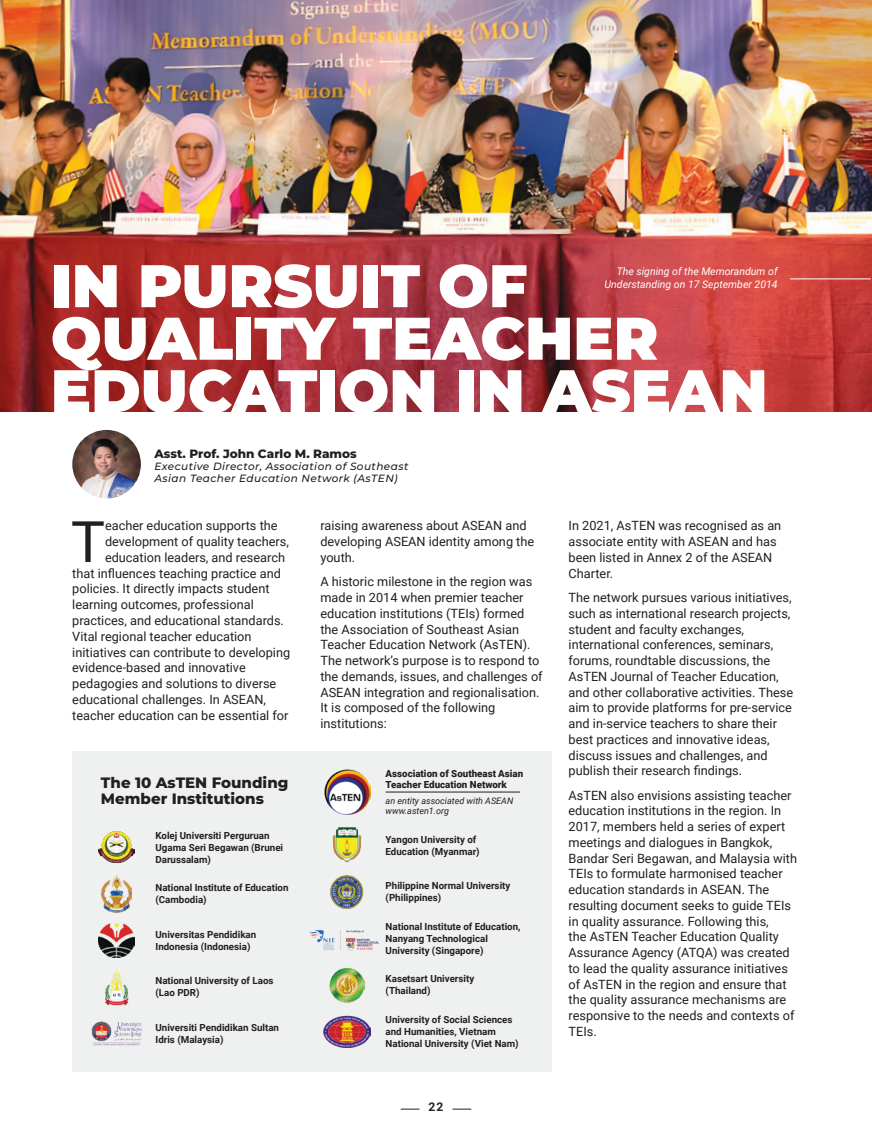
<style>
.page{position:relative;width:872px;height:1140px;background:#fff}
.page>*{position:absolute;margin:0;border:0;box-sizing:border-box;transform-origin:0 0}
.Heading_1{font:900 60px "Montserrat";color:#fff}
.Basic_-_Drop_Cap{font:57px "Roboto";color:#231f20}
.Heading_Infographic{font:800 15px/16.5px "Montserrat";color:#231f20}
.Basic_-_Drop_Cap-2{font:12.75px/15.8px "Roboto";color:#231f20}
.Author{font:800 12px "Montserrat";color:#231f20}
.t1{font:700 12px "Roboto";color:#231f20}
.Author_Position{font:italic 500 10.5px/12px "Montserrat";letter-spacing:.04em;color:#231f20}
.t2{font:italic 10.5px/13.5px "Roboto";color:#fff;text-align:right}
.Name_Asten{font:700 9.75px/12px "Roboto";color:#231f20}
.t3{font:900 9.75px/10.5px "Roboto";color:#231f20}
.t4{font:italic 9px "Roboto";color:#231f20}
</style>
<div class="page">
<svg style="left:401px;top:1108px;width:18px;height:1px"></svg>
<svg style="left:452px;top:1108px;width:19px;height:1px"></svg>
<img style="left:0;top:0;width:871px;height:411px">
<div style="left:72px;top:751px;width:479px;height:320px;background:#eff0f0"></div>
<img style="left:99px;top:831px;width:35px;height:31px">
<img style="left:102px;top:875px;width:29px;height:37px">
<img style="left:99px;top:923px;width:35px;height:34px">
<img style="left:105px;top:969px;width:24px;height:36px">
<img style="left:91px;top:1021px;width:51px;height:25px">
<img style="left:332px;top:827px;width:30px;height:36px">
<img style="left:330px;top:875px;width:34px;height:34px">
<img style="left:309px;top:930px;width:70px;height:21px">
<img style="left:329px;top:967px;width:35px;height:35px">
<img style="left:323px;top:1015px;width:47px;height:32px">
<img style="left:325px;top:770px;width:45px;height:45px">
<hr style="left:385px;top:791px;width:135px;height:1px;background:#231f20">
<hr style="left:790px;top:278px;width:80px;height:1px;background:#fff">
<img style="left:72px;top:430px;width:69px;height:68px;border-radius:34px">
<p class="Heading_1" style="left:51px;top:246px;width:478px">IN PURSUIT OF</p>
<p class="Heading_1" style="left:51px;top:298px;width:609px">QUALITY TEACHER</p>
<p class="Heading_1" style="left:51px;top:351px;width:718px">EDUCATION IN ASEAN</p>
<p class="t2" style="left:604px;top:264px;width:175px">The signing of the Memorandum of<br>Understanding on 17 September 2014</p>
<p class="Author" style="left:154px;top:445px;width:204px">Asst. Prof. John Carlo M. Ramos</p>
<p class="Author_Position" style="left:154px;top:460px;width:255px">Executive Director, Association of Southeast<br>Asian Teacher Education Network (AsTEN)</p>
<p class="Basic_-_Drop_Cap-2" style="left:320px;top:517px;width:215px">raising awareness about ASEAN and developing ASEAN identity among the youth.</p>
<p class="Basic_-_Drop_Cap-2" style="left:320px;top:573px;width:224px">A historic milestone in the region was made in 2014 when premier teacher education institutions (TEIs) formed the Association of Southeast Asian Teacher Education Network (AsTEN).<br>The network’s purpose is to respond to the demands, issues, and challenges of ASEAN integration and regionalisation.<br>It is composed of the following institutions:</p>
<p class="Basic_-_Drop_Cap" style="left:71px;top:502px;width:36px">T</p>
<p class="Basic_-_Drop_Cap-2" style="left:105px;top:517px;width:174px">eacher education supports the</p>
<p class="Basic_-_Drop_Cap-2" style="left:105px;top:533px;width:185px">development of quality teachers,</p>
<p class="Basic_-_Drop_Cap-2" style="left:105px;top:549px;width:182px">education leaders, and research</p>
<p class="Basic_-_Drop_Cap-2" style="left:72px;top:565px;width:210px">that influences teaching practice and</p>
<p class="Basic_-_Drop_Cap-2" style="left:72px;top:580px;width:199px">policies. It directly impacts student</p>
<p class="Basic_-_Drop_Cap-2" style="left:72px;top:596px;width:183px">learning outcomes, professional</p>
<p class="Basic_-_Drop_Cap-2" style="left:72px;top:612px;width:213px">practices, and educational standards.</p>
<p class="Basic_-_Drop_Cap-2" style="left:72px;top:628px;width:181px">Vital regional teacher education</p>
<p class="Basic_-_Drop_Cap-2" style="left:72px;top:643px;width:219px">initiatives can contribute to developing</p>
<p class="Basic_-_Drop_Cap-2" style="left:72px;top:659px;width:175px">evidence-based and innovative</p>
<p class="Basic_-_Drop_Cap-2" style="left:72px;top:675px;width:206px">pedagogies and solutions to diverse</p>
<p class="Basic_-_Drop_Cap-2" style="left:72px;top:691px;width:195px">educational challenges. In ASEAN,</p>
<p class="Basic_-_Drop_Cap-2" style="left:72px;top:706px;width:218px">teacher education can be essential for</p>
<p class="Heading_Infographic" style="left:101px;top:774px;width:189px">The 10 AsTEN Founding<br>Member Institutions</p>
<p class="Name_Asten" style="left:155px;top:828px;width:129px">Kolej Universiti Perguruan<br>Ugama Seri Begawan (Brunei<br>Darussalam)</p>
<p class="Name_Asten" style="left:155px;top:881px;width:135px">National Institute of Education (Cambodia)</p>
<p class="Name_Asten" style="left:155px;top:928px;width:102px">Universitas Pendidikan<br>Indonesia (Indonesia)</p>
<p class="Name_Asten" style="left:155px;top:974px;width:120px">National University of Laos (Lao PDR)</p>
<p class="Name_Asten" style="left:155px;top:1021px;width:125px">Universiti Pendidikan Sultan<br>Idris (Malaysia)</p>
<p class="t3" style="left:385px;top:768px;width:139px">Association of Southeast Asian<br>Teacher Education Network</p>
<p class="t4" style="left:385px;top:794px;width:129px">an entity associated with ASEAN</p>
<p class="t4" style="left:385px;top:804px;width:65px">www.asten1.org</p>
<p class="Name_Asten" style="left:385px;top:832px;width:96px">Yangon University of<br>Education (Myanmar)</p>
<p class="Name_Asten" style="left:385px;top:879px;width:126px">Philippine Normal University (Philippines)</p>
<p class="Name_Asten" style="left:385px;top:920px;width:136px">National Institute of Education,<br>Nanyang Technological<br>University (Singapore)</p>
<p class="Name_Asten" style="left:385px;top:972px;width:90px">Kasetsart University (Thailand)</p>
<p class="Name_Asten" style="left:385px;top:1013px;width:135px">University of Social Sciences and Humanities, Vietnam<br>National University (Viet Nam)</p>
<p class="t1" style="left:428px;top:1098px;width:17px">22</p>
<p class="Basic_-_Drop_Cap-2" style="left:568px;top:517px;width:214px">In 2021, AsTEN was recognised as an associate entity with ASEAN and has been listed in Annex 2 of the ASEAN<br>Charter.</p>
<p class="Basic_-_Drop_Cap-2" style="left:568px;top:589px;width:226px">The network pursues various initiatives, such as international research projects, student and faculty exchanges, international conferences, seminars, forums, roundtable discussions, the AsTEN Journal of Teacher Education, and other collaborative activities. These aim to provide platforms for pre-service and in-service teachers to share their best practices and innovative ideas, discuss issues and challenges, and publish their research findings.</p>
<p class="Basic_-_Drop_Cap-2" style="left:568px;top:786px;width:230px">AsTEN also envisions assisting teacher education institutions in the region. In 2017, members held a series of expert meetings and dialogues in Bangkok, Bandar Seri Begawan, and Malaysia with TEIs to formulate harmonised teacher education standards in ASEAN. The resulting document seeks to guide TEIs in quality assurance. Following this,<br>the AsTEN Teacher Education Quality Assurance Agency (ATQA) was created to lead the quality assurance initiatives of AsTEN in the region and ensure that the quality assurance mechanisms are responsive to the needs and contexts of TEIs.</p>
</div>
